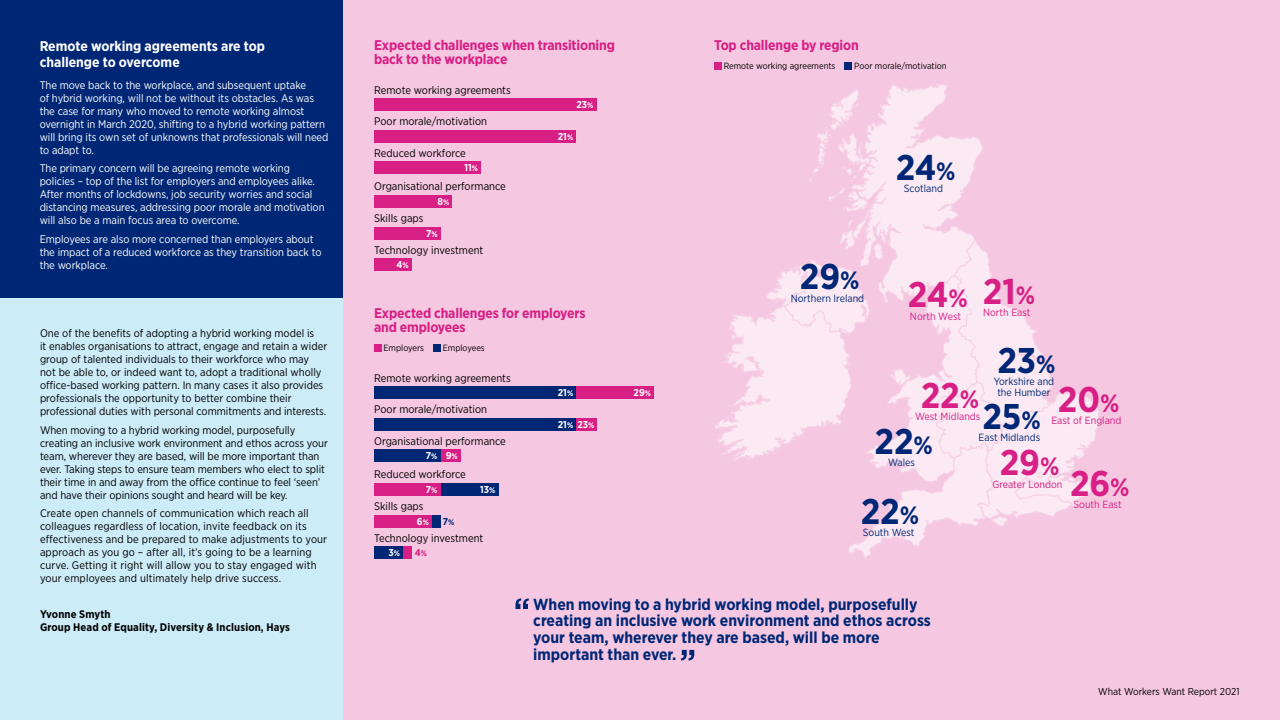
<style>
.page{position:relative;width:1280px;height:720px;background:#fff}
.page>*{position:absolute;margin:0;border:0;box-sizing:border-box;transform-origin:0 0}
.t1{font:700 35.7px "Gotham Narrow";color:#002776}
.t2{font:700 35.7px "Gotham Narrow";color:#d71f85}
.t3{font:700 16px/17px "Gotham Narrow";color:#002776}
.t4{font:700 14px/14px "Gotham Narrow";letter-spacing:-.01em;color:#d71f85}
.t5{font:700 14px/16px "Gotham Narrow";color:#fff}
.t6{font:11px/13px "Gotham Narrow";color:#000}
.t7{font:11px/13px "Gotham Narrow";letter-spacing:-.005em;color:#fff}
.t8{font:700 11px/13px "Gotham Narrow";letter-spacing:.01em;color:#000}
.t9{font:10.4px/10.4px "Gotham Narrow";color:#002776;text-align:center}
.t10{font:10.4px "Gotham Narrow";color:#d71f85}
.t11{font:700 10px "Gotham Narrow";color:#fff}
.t12{font:10px "Gotham Narrow";color:#000}
.t13{font:700 10px "Gotham Narrow";color:#d71f85}
.t14{font:700 10px "Gotham Narrow";color:#002776}
.t15{font:9px "Gotham Narrow";color:#000}
.s1{font-size:8px}
.s2{font-size:25px}
</style>
<div class="page">
<div style="left:0;top:0;width:344px;height:298px;background:#002776"></div>
<div style="left:0;top:298px;width:344px;height:422px;background:#ccecf8"></div>
<div style="left:344px;top:0;width:936px;height:720px;background:#f5c7e0"></div>
<div style="left:374px;top:344px;width:7px;height:7px;background:#d71f85"></div>
<div style="left:433px;top:344px;width:7px;height:7px;background:#002776"></div>
<div style="left:714px;top:62px;width:7px;height:8px;background:#d71f85"></div>
<div style="left:845px;top:62px;width:7px;height:8px;background:#002776"></div>
<div style="left:374px;top:99px;width:222px;height:12px;background:#d71f85"></div>
<div style="left:374px;top:130px;width:202px;height:13px;background:#d71f85"></div>
<div style="left:374px;top:195px;width:78px;height:13px;background:#d71f85"></div>
<div style="left:374px;top:162px;width:107px;height:12px;background:#d71f85"></div>
<div style="left:374px;top:227px;width:66px;height:12px;background:#d71f85"></div>
<div style="left:374px;top:258px;width:38px;height:13px;background:#d71f85"></div>
<div style="left:374px;top:546px;width:38px;height:13px;background:#d71f85"></div>
<div style="left:374px;top:546px;width:29px;height:13px;background:#002776"></div>
<div style="left:374px;top:386px;width:280px;height:13px;background:#d71f85"></div>
<div style="left:374px;top:386px;width:202px;height:13px;background:#002776"></div>
<div style="left:374px;top:418px;width:222px;height:13px;background:#d71f85"></div>
<div style="left:374px;top:418px;width:202px;height:13px;background:#002776"></div>
<div style="left:374px;top:450px;width:87px;height:12px;background:#d71f85"></div>
<div style="left:374px;top:450px;width:66px;height:12px;background:#002776"></div>
<div style="left:374px;top:515px;width:66px;height:12px;background:#002776"></div>
<div style="left:374px;top:515px;width:58px;height:12px;background:#d71f85"></div>
<div style="left:374px;top:483px;width:124px;height:13px;background:#002776"></div>
<div style="left:374px;top:483px;width:66px;height:13px;background:#d71f85"></div>
<svg style="left:516px;top:598px;width:13px;height:11px"></svg>
<svg style="left:681px;top:650px;width:13px;height:10px"></svg>
<svg style="left:715px;top:83px;width:384px;height:475px"></svg>
<p class="t5" style="left:40px;top:38px;width:227px">Remote working agreements are top challenge to overcome</p>
<p class="t7" style="left:40px;top:78px;width:290px">The move back to the workplace, and subsequent uptake<br>of hybrid working, will not be without its obstacles. As was the case for many who moved to remote working almost overnight in March 2020, shifting to a hybrid working pattern will bring its own set of unknowns that professionals will need to adapt to.</p>
<p class="t7" style="left:40px;top:162px;width:286px">The primary concern will be agreeing remote working policies – top of the list for employers and employees alike.<br>After months of lockdowns, job security worries and social distancing measures, addressing poor morale and motivation will also be a main focus area to overcome.</p>
<p class="t7" style="left:40px;top:232px;width:283px">Employees are also more concerned than employers about the impact of a reduced workforce as they transition back to the workplace.</p>
<p class="t6" style="left:40px;top:327px;width:289px">One of the benefits of adopting a hybrid working model is<br>it enables organisations to attract, engage and retain a wider group of talented individuals to their workforce who may not be able to, or indeed want to, adopt a traditional wholly office-based working pattern. In many cases it also provides professionals the opportunity to better combine their professional duties with personal commitments and interests.</p>
<p class="t6" style="left:40px;top:423px;width:289px">When moving to a hybrid working model, purposefully creating an inclusive work environment and ethos across your team, wherever they are based, will be more important than ever. Taking steps to ensure team members who elect to split their time in and away from the office continue to feel ‘seen’ and have their opinions sought and heard will be key.</p>
<p class="t6" style="left:40px;top:507px;width:289px">Create open channels of communication which reach all colleagues regardless of location, invite feedback on its effectiveness and be prepared to make adjustments to your approach as you go – after all, it’s going to be a learning curve. Getting it right will allow you to stay engaged with your employees and ultimately help drive success.</p>
<p class="t8" style="left:40px;top:607px;width:252px">Yvonne Smyth<br>Group Head of Equality, Diversity &amp; Inclusion, Hays</p>
<p class="t4" style="left:374px;top:38px;width:242px">Expected challenges when transitioning back to the workplace</p>
<p class="t6" style="left:374px;top:83px;width:138px">Remote working agreements</p>
<p class="t6" style="left:374px;top:115px;width:114px">Poor morale/motivation</p>
<p class="t6" style="left:374px;top:146px;width:93px">Reduced workforce</p>
<p class="t11" style="left:464px;top:161px;width:15px">11<span class="s1">%</span></p>
<p class="t6" style="left:374px;top:180px;width:133px">Organisational performance</p>
<p class="t11" style="left:437px;top:195px;width:13px">8<span class="s1">%</span></p>
<p class="t6" style="left:374px;top:211px;width:51px">Skills gaps</p>
<p class="t11" style="left:397px;top:258px;width:14px">4<span class="s1">%</span></p>
<p class="t11" style="left:426px;top:227px;width:13px">7<span class="s1">%</span></p>
<p class="t6" style="left:374px;top:243px;width:111px">Technology investment</p>
<p class="t11" style="left:576px;top:98px;width:19px">23<span class="s1">%</span></p>
<p class="t11" style="left:558px;top:130px;width:17px">21<span class="s1">%</span></p>
<p class="t4" style="left:374px;top:306px;width:213px">Expected challenges for employers and employees</p>
<p class="t15" style="left:384px;top:342px;width:42px">Employers</p>
<p class="t15" style="left:443px;top:342px;width:43px">Employees</p>
<p class="t6" style="left:374px;top:371px;width:138px">Remote working agreements</p>
<p class="t6" style="left:374px;top:403px;width:114px">Poor morale/motivation</p>
<p class="t6" style="left:374px;top:434px;width:133px">Organisational performance</p>
<p class="t11" style="left:426px;top:449px;width:13px">7<span class="s1">%</span></p>
<p class="t11" style="left:446px;top:449px;width:14px">9<span class="s1">%</span></p>
<p class="t6" style="left:374px;top:468px;width:93px">Reduced workforce</p>
<p class="t11" style="left:426px;top:483px;width:13px">7<span class="s1">%</span></p>
<p class="t6" style="left:374px;top:499px;width:51px">Skills gaps</p>
<p class="t11" style="left:417px;top:515px;width:14px">6<span class="s1">%</span></p>
<p class="t14" style="left:443px;top:515px;width:13px">7<span class="s1">%</span></p>
<p class="t11" style="left:480px;top:483px;width:17px">13<span class="s1">%</span></p>
<p class="t6" style="left:374px;top:531px;width:111px">Technology investment</p>
<p class="t11" style="left:389px;top:546px;width:13px">3<span class="s1">%</span></p>
<p class="t13" style="left:415px;top:546px;width:14px">4<span class="s1">%</span></p>
<p class="t11" style="left:558px;top:386px;width:17px">21<span class="s1">%</span></p>
<p class="t11" style="left:558px;top:418px;width:38px">21<span class="s1">%</span> 23<span class="s1">%</span></p>
<p class="t11" style="left:634px;top:386px;width:19px">29<span class="s1">%</span></p>
<p class="t4" style="left:714px;top:38px;width:146px">Top challenge by region</p>
<p class="t15" style="left:724px;top:60px;width:113px">Remote working agreements</p>
<p class="t15" style="left:854px;top:60px;width:94px">Poor morale/motivation</p>
<h1 class="t1" style="left:800px;top:254px;width:61px">29<span class="s2">%</span></h1>
<p class="t9" style="left:791px;top:293px;width:75px">Northern Ireland</p>
<h1 class="t1" style="left:896px;top:144px;width:61px">24<span class="s2">%</span></h1>
<p class="t9" style="left:904px;top:183px;width:41px">Scotland</p>
<h1 class="t2" style="left:908px;top:272px;width:61px">24<span class="s2">%</span></h1>
<p class="t10" style="left:910px;top:310px;width:53px">North West</p>
<h1 class="t2" style="left:983px;top:268px;width:54px">21<span class="s2">%</span></h1>
<p class="t10" style="left:983px;top:306px;width:49px">North East</p>
<h1 class="t1" style="left:997px;top:337px;width:60px">23<span class="s2">%</span></h1>
<p class="t9" style="left:994px;top:376px;width:62px">Yorkshire and the Humber</p>
<h1 class="t2" style="left:921px;top:372px;width:60px">22<span class="s2">%</span></h1>
<p class="t10" style="left:915px;top:410px;width:67px">West Midlands</p>
<h1 class="t1" style="left:982px;top:393px;width:60px">25<span class="s2">%</span></h1>
<p class="t9" style="left:979px;top:432px;width:63px">East Midlands</p>
<h1 class="t2" style="left:1058px;top:376px;width:63px">20<span class="s2">%</span></h1>
<p class="t10" style="left:1051px;top:414px;width:72px">East of England</p>
<h1 class="t1" style="left:875px;top:418px;width:60px">22<span class="s2">%</span></h1>
<p class="t9" style="left:888px;top:457px;width:28px">Wales</p>
<h1 class="t2" style="left:1000px;top:440px;width:61px">29<span class="s2">%</span></h1>
<p class="t10" style="left:992px;top:478px;width:71px">Greater London</p>
<h1 class="t2" style="left:1070px;top:460px;width:61px">26<span class="s2">%</span></h1>
<p class="t10" style="left:1074px;top:498px;width:50px">South East</p>
<h1 class="t1" style="left:861px;top:488px;width:60px">22<span class="s2">%</span></h1>
<p class="t9" style="left:863px;top:527px;width:53px">South West</p>
<h2 class="t3" style="left:533px;top:595px;width:399px">When moving to a hybrid working model, purposefully creating an inclusive work environment and ethos across your team, wherever they are based, will be more important than ever.</h2>
<p class="t12" style="left:1098px;top:685px;width:143px">What Workers Want Report 2021</p>
</div>
